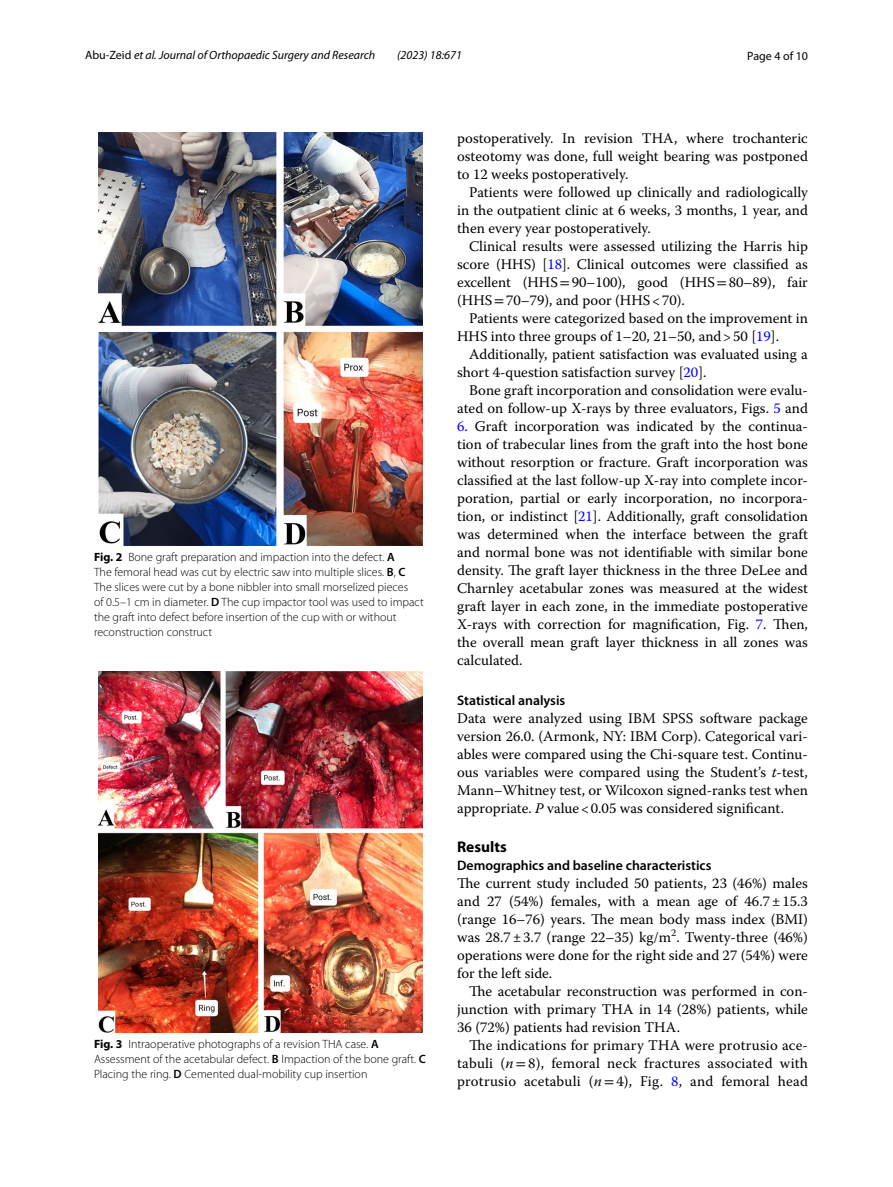
<style>
.page{position:relative;width:893px;height:1187px;background:#fff}
.page>*{position:absolute;margin:0;border:0;box-sizing:border-box;transform-origin:0 0}
.t1{font:700 15.45px "Myriad Pro";color:#000}
.t2{font:14.7px/18px "Warnock Pro";color:#000;text-align:justify}
.t3{font:600 13.8px "Myriad Pro";color:#000}
.t4{font:300 12px/15px "Myriad Pro";color:#000}
.t5{font:italic 12px "Myriad Pro";color:#000}
.t6{font:12px "Myriad Pro";color:#000}
.s1{font-style:normal}
.s2{font-weight:700}
.s3{font-weight:600}
.s4{color:#00f}
.s5{font-family:"STIX"}
.s6{font-style:italic}
</style>
<div class="page">
<img style="left:99px;top:133px;width:323px;height:412px">
<img style="left:99px;top:671px;width:323px;height:361px">
<p class="t5" style="left:85px;top:48px;width:292px"><span class="s1">Abu‑Zeid</span> et al. Journal of Orthopaedic Surgery and Research</p>
<p class="t5" style="left:397px;top:48px;width:66px">(2023) 18:671</p>
<p class="t6" style="left:747px;top:48px;width:62px">Page 4 of 10</p>
<p class="t4" style="left:94px;top:549px;width:331px"><span class="s2">Fig. 2</span> Bone graft preparation and impaction into the defect. <span class="s3">A<br></span>The femoral head was cut by electric saw into multiple slices. <span class="s3">B</span>, <span class="s3">C </span>The slices were cut by a bone nibbler into small morselized pieces<br>of 0.5–1 cm in diameter. <span class="s3">D</span> The cup impactor tool was used to impact the graft into defect before insertion of the cup with or without reconstruction construct</p>
<p class="t4" style="left:94px;top:1036px;width:333px"><span class="s2">Fig. 3</span> Intraoperative photographs of a revision THA case. <span class="s3">A<br></span>Assessment of the acetabular defect. <span class="s3">B</span> Impaction of the bone graft. <span class="s3">C<br></span>Placing the ring. <span class="s3">D</span> Cemented dual-mobility cup insertion</p>
<p class="t2" style="left:457px;top:128px;width:352px">postoperatively. In revision THA, where trochanteric osteotomy was done, full weight bearing was postponed to 12 weeks postoperatively.</p>
<p class="t2" style="left:457px;top:182px;width:352px;text-indent:12px">Patients were followed up clinically and radiologically in the outpatient clinic at 6 weeks, 3 months, 1 year, and then every year postoperatively.</p>
<p class="t2" style="left:457px;top:236px;width:352px;text-indent:12px">Clinical results were assessed utilizing the Harris hip score (HHS) [<span class="s4">18</span>]. Clinical outcomes were classified as excellent (HHS<span class="s5">=</span>90–100), good (HHS<span class="s5">=</span>80–89), fair (HHS<span class="s5">=</span>70–79), and poor (HHS&lt;70).</p>
<p class="t2" style="left:457px;top:308px;width:352px;text-indent:12px">Patients were categorized based on the improvement in<br>HHS into three groups of 1–20, 21–50, and&gt;50 [<span class="s4">19</span>].</p>
<p class="t2" style="left:457px;top:344px;width:352px;text-indent:12px">Additionally, patient satisfaction was evaluated using a short 4-question satisfaction survey [<span class="s4">20</span>].</p>
<p class="t2" style="left:457px;top:380px;width:352px;text-align:right">Bone graft incorporation and consolidation were evalu&shy;ated on follow-up X-rays by three evaluators, Figs. <span class="s4">5</span> and</p>
<p class="t2" style="left:457px;top:416px;width:352px"><span class="s4">6</span>. Graft incorporation was indicated by the continua&shy;tion of trabecular lines from the graft into the host bone without resorption or fracture. Graft incorporation was classified at the last follow-up X-ray into complete incor&shy;poration, partial or early incorporation, no incorpora&shy;tion, or indistinct [<span class="s4">21</span>]. Additionally, graft consolidation was determined when the interface between the graft and normal bone was not identifiable with similar bone density. The graft layer thickness in the three DeLee and Charnley acetabular zones was measured at the widest graft layer in each zone, in the immediate postoperative X-rays with correction for magnification, Fig. <span class="s4">7</span>. Then, the overall mean graft layer thickness in all zones was calculated.</p>
<p class="t3" style="left:457px;top:691px;width:110px">Statistical analysis</p>
<p class="t2" style="left:457px;top:708px;width:352px">Data were analyzed using IBM SPSS software package version 26.0. (Armonk, NY: IBM Corp). Categorical vari&shy;ables were compared using the Chi-square test. Continu&shy;ous variables were compared using the Student’s <span class="s6">t</span>-test, Mann–Whitney test, or Wilcoxon signed-ranks test when appropriate. <span class="s6">P</span> value&lt;0.05 was considered significant.</p>
<p class="t1" style="left:457px;top:836px;width:51px">Results</p>
<p class="t3" style="left:457px;top:856px;width:256px">Demographics and baseline characteristics</p>
<p class="t2" style="left:457px;top:874px;width:352px">The current study included 50 patients, 23 (46%) males and 27 (54%) females, with a mean age of 46.7±15.3 (range 16–76) years. The mean body mass index (BMI) was 28.7±3.7 (range 22–35) kg/m<sup>2</sup>. Twenty-three (46%) operations were done for the right side and 27 (54%) were for the left side.</p>
<p class="t2" style="left:457px;top:982px;width:352px;text-indent:12px">The acetabular reconstruction was performed in con&shy;junction with primary THA in 14 (28%) patients, while 36 (72%) patients had revision THA.</p>
<p class="t2" style="left:457px;top:1036px;width:352px;text-indent:12px">The indications for primary THA were protrusio ace&shy;tabuli (<span class="s6">n</span><span class="s5">=</span>8), femoral neck fractures associated with protrusio acetabuli (<span class="s6">n</span><span class="s5">=</span>4), Fig. <span class="s4">8</span>, and femoral head</p>
</div>
